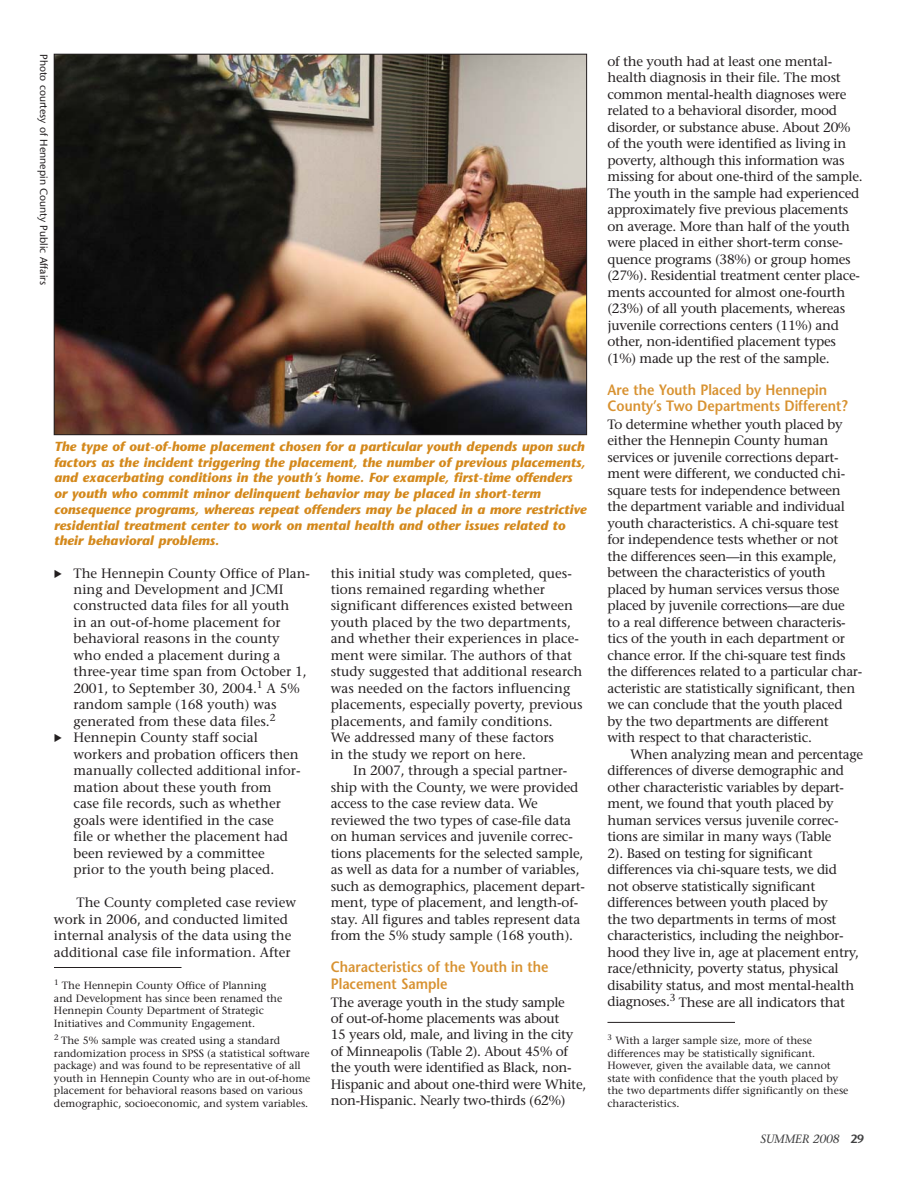
<style>
.page{position:relative;width:918px;height:1188px;background:#fff}
.page>*{position:absolute;margin:0;border:0;box-sizing:border-box;transform-origin:0 0}
.t1{font:600 15px/16.5px "Stone Sans";color:#d89231;scale:.9 1}
.t2{font:13.5px/16.5px "Stone Serif";letter-spacing:-.02em;color:#231f20}
.t3{font:13.5px/16.5px "Stone Serif";color:#231f20}
.t4{font:italic 700 13.2px/15.8px "Stone Sans";color:#d4891c}
.t5{font:italic 12px "Stone Serif";letter-spacing:-.015em;color:#404041}
.t6{font:10.5px/12.6px "Stone Serif";color:#231f20}
.t7{font:10.5px "Stone Sans";color:#231f20}
.s1{font-family:"Stone Sans";font-weight:600;font-style:normal}
</style>
<div class="page">
<hr style="left:54px;top:967px;width:128px;height:1px;background:#231f20">
<hr style="left:608px;top:1022px;width:127px;height:1px;background:#231f20">
<img style="left:56px;top:56px;width:529px;height:377px">
<p class="t7" style="left:48px;top:54px;width:232px;rotate:90deg">Photo courtesy of Hennepin County Public Affairs</p>
<p class="t4" style="left:54px;top:440px;width:534px">The type of out-of-home placement chosen for a particular youth depends upon such factors as the incident triggering the placement, the number of previous placements, and exacerbating conditions in the youth’s home. For example, first-time offenders or youth who commit minor delinquent behavior may be placed in short-term consequence programs, whereas repeat offenders may be placed in a more restrictive residential treatment center to work on mental health and other issues related to their behavioral problems.</p>
<p class="t3" style="left:73px;top:566px;width:238px">The Hennepin County Office of Plan&shy;ning and Development and JCMI constructed data files for all youth<br>in an out-of-home placement for behavioral reasons in the county who ended a placement during a three-year time span from October 1,<br>2001, to September 30, 2004.<sup>1</sup> A 5% random sample (168 youth) was generated from these data files.<sup>2<br></sup>Hennepin County staff social<br>workers and probation officers then manually collected additional infor&shy;mation about these youth from<br>case file records, such as whether goals were identified in the case<br>file or whether the placement had been reviewed by a committee<br>prior to the youth being placed.</p>
<p class="t3" style="left:54px;top:896px;width:244px;text-indent:23px">The County completed case review work in 2006, and conducted limited internal analysis of the data using the additional case file information. After</p>
<p class="t6" style="left:54px;top:980px;width:230px"><sup>1</sup> The Hennepin County Office of Planning and Development has since been renamed the Hennepin County Department of Strategic Initiatives and Community Engagement.</p>
<p class="t6" style="left:54px;top:1035px;width:258px"><sup>2</sup> The 5% sample was created using a standard randomization process in SPSS (a statistical software package) and was found to be representative of all youth in Hennepin County who are in out-of-home placement for behavioral reasons based on various demographic, socioeconomic, and system variables.</p>
<p class="t3" style="left:331px;top:566px;width:253px">this initial study was completed, ques&shy;tions remained regarding whether significant differences existed between youth placed by the two departments, and whether their experiences in place&shy;ment were similar. The authors of that study suggested that additional research was needed on the factors influencing placements, especially poverty, previous placements, and family conditions.<br>We addressed many of these factors<br>in the study we report on here.</p>
<p class="t2" style="left:331px;top:764px;width:256px;text-indent:23px">In 2007, through a special partner&shy;ship with the County, we were provided access to the case review data. We reviewed the two types of case-file data on human services and juvenile correc&shy;tions placements for the selected sample, as well as data for a number of variables, such as demographics, placement depart&shy;ment, type of placement, and length-of&shy;stay. All figures and tables represent data from the 5% study sample (168 youth).</p>
<p class="t1" style="left:331px;top:960px;width:243px">Characteristics of the Youth in the<br>Placement Sample</p>
<p class="t2" style="left:331px;top:995px;width:257px">The average youth in the study sample<br>of out-of-home placements was about<br>15 years old, male, and living in the city of Minneapolis (Table 2). About 45% of the youth were identified as Black, non-Hispanic and about one-third were White, non-Hispanic. Nearly two-thirds (62%)</p>
<p class="t2" style="left:608px;top:54px;width:257px">of the youth had at least one mental&shy;health diagnosis in their file. The most common mental-health diagnoses were related to a behavioral disorder, mood disorder, or substance abuse. About 20% of the youth were identified as living in poverty, although this information was missing for about one-third of the sample.<br>The youth in the sample had experienced approximately five previous placements on average. More than half of the youth were placed in either short-term conse&shy;quence programs (38%) or group homes (27%). Residential treatment center place&shy;ments accounted for almost one-fourth (23%) of all youth placements, whereas juvenile corrections centers (11%) and other, non-identified placement types (1%) made up the rest of the sample.</p>
<p class="t1" style="left:608px;top:383px;width:269px">Are the Youth Placed by Hennepin<br>County’s Two Departments Different?</p>
<p class="t2" style="left:608px;top:417px;width:256px">To determine whether youth placed by either the Hennepin County human services or juvenile corrections depart&shy;ment were different, we conducted chi&shy;square tests for independence between the department variable and individual youth characteristics. A chi-square test<br>for independence tests whether or not<br>the differences seen—in this example, between the characteristics of youth placed by human services versus those placed by juvenile corrections—are due<br>to a real difference between characteris&shy;tics of the youth in each department or chance error. If the chi-square test finds the differences related to a particular char&shy;acteristic are statistically significant, then we can conclude that the youth placed<br>by the two departments are different<br>with respect to that characteristic.</p>
<p class="t2" style="left:608px;top:747px;width:257px;text-indent:23px">When analyzing mean and percentage differences of diverse demographic and other characteristic variables by depart&shy;ment, we found that youth placed by human services versus juvenile correc&shy;tions are similar in many ways (Table<br>2). Based on testing for significant differences via chi-square tests, we did<br>not observe statistically significant differences between youth placed by<br>the two departments in terms of most characteristics, including the neighbor&shy;hood they live in, age at placement entry, race/ethnicity, poverty status, physical disability status, and most mental-health diagnoses.<sup>3</sup> These are all indicators that</p>
<p class="t6" style="left:608px;top:1035px;width:242px"><sup>3</sup> With a larger sample size, more of these differences may be statistically significant.<br>However, given the available data, we cannot state with confidence that the youth placed by the two departments differ significantly on these characteristics.</p>
<p class="t5" style="left:760px;top:1134px;width:105px">SUMMER 2008 <span class="s1">29</span></p>
</div>
